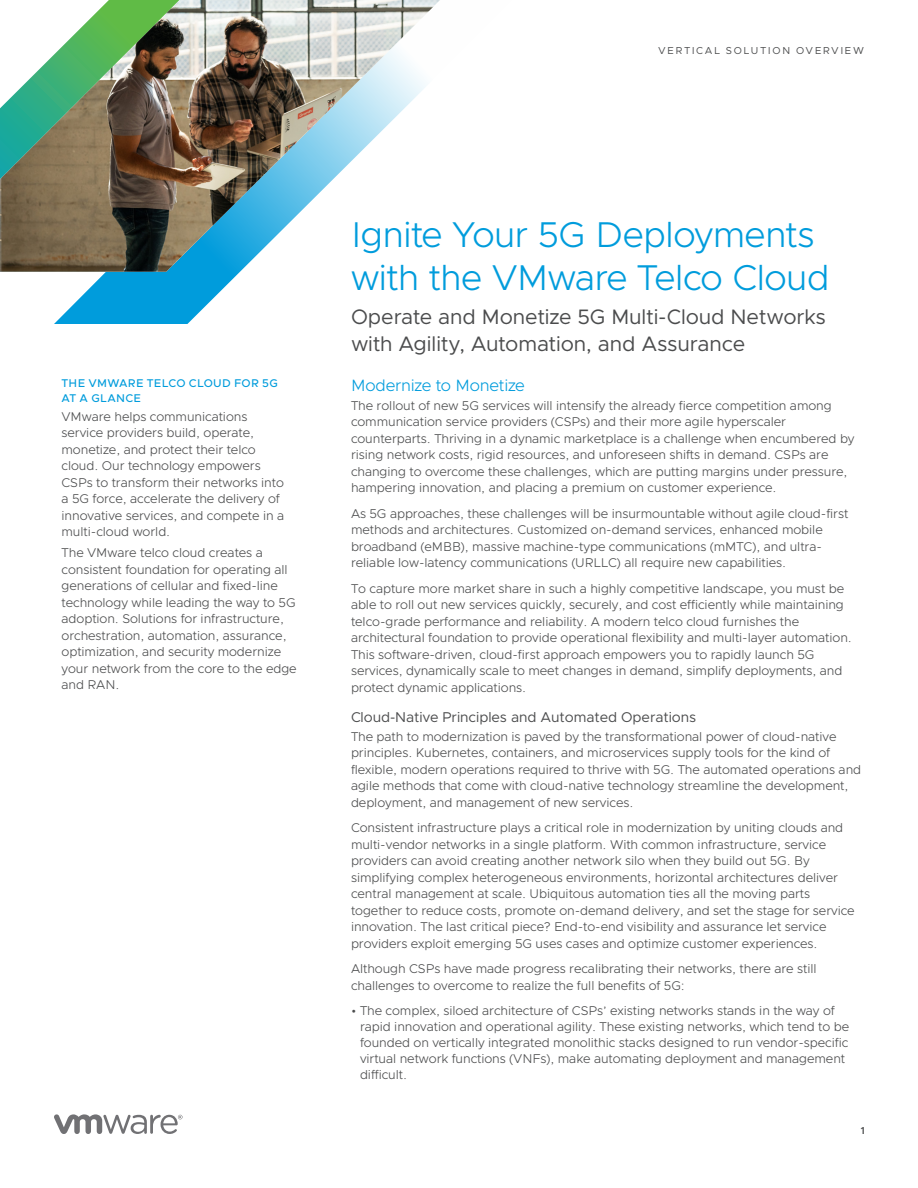
<style>
.page{position:relative;width:918px;height:1188px;background:#fff}
.page>*{position:absolute;margin:0;border:0;box-sizing:border-box;transform-origin:0 0}
._1a__MAIN_TITLE{font:300 36px/43.5px "Metropolis";letter-spacing:-.02em;color:#009cdc}
._1b__MAIN_SUB_TITLE{font:21px/27px "Metropolis";letter-spacing:-.01em;color:#4b4c4d}
._4a__SUBHEAD-1{font:300 16.5px "Metropolis";letter-spacing:-.015em;color:#009cdc}
._4a__SUBHEAD_2{font:14.25px "Metropolis";letter-spacing:-.005em;color:#4b4c4d}
._3a__BODY_TEXT{font:300 12.75px/16.5px "Metropolis";letter-spacing:-.005em;color:#4b4c4d}
._5b__SIDEBAR_BODY{font:300 12.75px/16.5px "Metropolis";letter-spacing:-.005em;color:#4b4c4d}
._5a__SIDEBAR_HEADER{font:500 11.25px/15px "Metropolis";letter-spacing:.025em;color:#009cdc}
.t1{font:10.2px "Metropolis";letter-spacing:.17em;color:#4b4c4d}
.t2{font:600 10.2px "Metropolis";color:#4b4c4d}
</style>
<div class="page">
<svg style="left:54px;top:1114px;width:129px;height:20px"></svg>
<svg style="left:54px;top:272px;width:186px;height:52px;fill:#009cdc"></svg>
<img style="left:0;top:0;width:440px;height:272px">
<p class="t1" style="left:658px;top:44px;width:207px">VERTICAL SOLUTION OVERVIEW</p>
<p class="_5a__SIDEBAR_HEADER" style="left:62px;top:376px;width:218px">THE VMWARE TELCO CLOUD FOR 5G<br>AT A GLANCE</p>
<p class="_5b__SIDEBAR_BODY" style="left:62px;top:408px;width:224px">VMware helps communications service providers build, operate, monetize, and protect their telco cloud. Our technology empowers CSPs to transform their networks into a 5G force, accelerate the delivery of innovative services, and compete in a multi-cloud world.</p>
<p class="_5b__SIDEBAR_BODY" style="left:62px;top:545px;width:237px">The VMware telco cloud creates a consistent foundation for operating all generations of cellular and fixed-line technology while leading the way to 5G adoption. Solutions for infrastructure, orchestration, automation, assurance, optimization, and security modernize your network from the core to the edge and RAN.</p>
<p class="_1a__MAIN_TITLE" style="left:351px;top:213px;width:480px">Ignite Your 5G Deployments with the VMware Telco Cloud</p>
<p class="_1b__MAIN_SUB_TITLE" style="left:351px;top:303px;width:476px">Operate and Monetize 5G Multi-Cloud Networks with Agility, Automation, and Assurance</p>
<p class="_4a__SUBHEAD-1" style="left:351px;top:375px;width:175px">Modernize to Monetize</p>
<p class="_3a__BODY_TEXT" style="left:351px;top:397px;width:505px">The rollout of new 5G services will intensify the already fierce competition among communication service providers (CSPs) and their more agile hyperscaler counterparts. Thriving in a dynamic marketplace is a challenge when encumbered by rising network costs, rigid resources, and unforeseen shifts in demand. CSPs are changing to overcome these challenges, which are putting margins under pressure, hampering innovation, and placing a premium on customer experience.</p>
<p class="_3a__BODY_TEXT" style="left:351px;top:505px;width:499px">As 5G approaches, these challenges will be insurmountable without agile cloud-first methods and architectures. Customized on-demand services, enhanced mobile broadband (eMBB), massive machine-type communications (mMTC), and ultra&shy;reliable low-latency communications (URLLC) all require new capabilities.</p>
<p class="_3a__BODY_TEXT" style="left:351px;top:580px;width:502px">To capture more market share in such a highly competitive landscape, you must be able to roll out new services quickly, securely, and cost efficiently while maintaining telco-grade performance and reliability. A modern telco cloud furnishes the architectural foundation to provide operational flexibility and multi-layer automation.<br>This software-driven, cloud-first approach empowers you to rapidly launch 5G services, dynamically scale to meet changes in demand, simplify deployments, and protect dynamic applications.</p>
<p class="_4a__SUBHEAD_2" style="left:351px;top:708px;width:347px">Cloud-Native Principles and Automated Operations</p>
<p class="_3a__BODY_TEXT" style="left:351px;top:728px;width:512px">The path to modernization is paved by the transformational power of cloud-native principles. Kubernetes, containers, and microservices supply tools for the kind of flexible, modern operations required to thrive with 5G. The automated operations and agile methods that come with cloud-native technology streamline the development, deployment, and management of new services.</p>
<p class="_3a__BODY_TEXT" style="left:351px;top:820px;width:505px">Consistent infrastructure plays a critical role in modernization by uniting clouds and multi-vendor networks in a single platform. With common infrastructure, service providers can avoid creating another network silo when they build out 5G. By simplifying complex heterogeneous environments, horizontal architectures deliver central management at scale. Ubiquitous automation ties all the moving parts together to reduce costs, promote on-demand delivery, and set the stage for service innovation. The last critical piece? End-to-end visibility and assurance let service providers exploit emerging 5G uses cases and optimize customer experiences.</p>
<p class="_3a__BODY_TEXT" style="left:351px;top:961px;width:467px">Although CSPs have made progress recalibrating their networks, there are still challenges to overcome to realize the full benefits of 5G:</p>
<p class="_3a__BODY_TEXT" style="left:360px;top:1002px;width:491px;text-indent:-9px">• The complex, siloed architecture of CSPs’ existing networks stands in the way of rapid innovation and operational agility. These existing networks, which tend to be founded on vertically integrated monolithic stacks designed to run vendor-specific virtual network functions (VNFs), make automating deployment and management difficult.</p>
<p class="t2" style="left:861px;top:1124px;width:6px">1</p>
</div>
